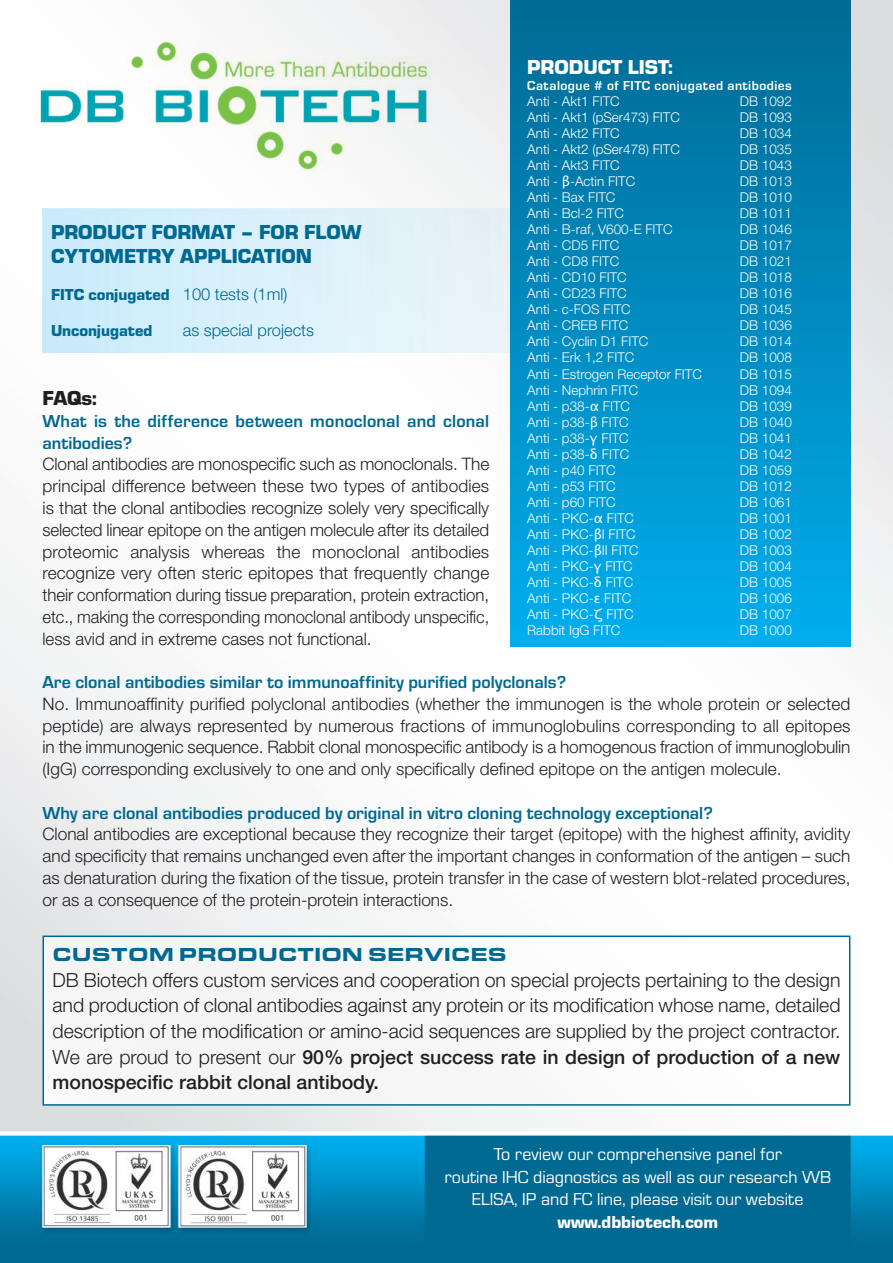
<style>
.page{position:relative;width:893px;height:1263px;background:#fff}
.page>*{position:absolute;margin:0;border:0;box-sizing:border-box;transform-origin:0 0}
.t1{font:21px/24px "Eurostile TCE Blac";color:#006991}
.t2{font:21px "Eurostile TCE Blac";color:#fff}
.t3{font:21px "Eurostile TCE Blac";color:#231f20}
.t4{font:300 19.5px/25.5px "Helvetica Neue CE";color:#231f20;text-align:justify}
.t5{font:19.5px "Eurostile TCE Blac Exte";color:#006991}
.t6{font:700 18px/21.8px "Eurostile TCE";color:#006991}
.t7{font:18px/22.5px "Eurostile TCE";color:#fff;text-align:center}
.t8{font:18px "Eurostile TCE Blac";color:#fff}
.t9{font:300 17.25px/21.8px "Helvetica Neue CE";color:#231f20;text-align:justify}
.t10{font:16.5px/36px "Eurostile TCE Blac";color:#006991}
.t11{font:300 16.5px "Helvetica Neue CE";color:#006991}
.t12{font:300 13.5px "Helvetica Neue CE";color:#fff}
.t13{font:700 13.5px "Eurostile TCE";letter-spacing:.035em;color:#fff}
.s1{font-family:"Lucida Grande";font-weight:400}
.s2{font-family:"Helvetica Neue CE";font-weight:300}
.s3{font-weight:500}
</style>
<div class="page">
<img style="left:0;top:0;width:893px;height:1263px">
<img style="left:46px;top:938px;width:801px;height:165px">
<div style="left:43px;top:935px;width:807px;height:171px;border:2px solid #006991"></div>
<img style="left:43px;top:208px;width:467px;height:145px">
<div style="left:510px;top:0;width:340px;height:646px;background:linear-gradient(to bottom,#006a93,#00adee)"></div>
<p class="t2" style="left:527px;top:54px;width:147px">PRODUCT LIST:</p>
<p class="t13" style="left:527px;top:77px;width:266px">Catalogue # of FITC conjugated antibodies</p>
<p class="t12" style="left:527px;top:96px;width:94px">Anti - Akt1 FITC</p>
<p class="t12" style="left:740px;top:96px;width:53px">DB 1092</p>
<p class="t12" style="left:527px;top:112px;width:154px">Anti - Akt1 (pSer473) FITC</p>
<p class="t12" style="left:740px;top:112px;width:53px">DB 1093</p>
<p class="t12" style="left:527px;top:128px;width:94px">Anti - Akt2 FITC</p>
<p class="t12" style="left:740px;top:128px;width:53px">DB 1034</p>
<p class="t12" style="left:527px;top:144px;width:154px">Anti - Akt2 (pSer478) FITC</p>
<p class="t12" style="left:740px;top:144px;width:53px">DB 1035</p>
<p class="t12" style="left:527px;top:160px;width:94px">Anti - Akt3 FITC</p>
<p class="t12" style="left:740px;top:160px;width:53px">DB 1043</p>
<p class="t12" style="left:527px;top:176px;width:110px">Anti - <span class="s1">β</span>-Actin FITC</p>
<p class="t12" style="left:740px;top:176px;width:53px">DB 1013</p>
<p class="t12" style="left:527px;top:192px;width:90px">Anti - Bax FITC</p>
<p class="t12" style="left:740px;top:192px;width:53px">DB 1010</p>
<p class="t12" style="left:527px;top:208px;width:98px">Anti - Bcl-2 FITC</p>
<p class="t12" style="left:740px;top:208px;width:53px">DB 1011</p>
<p class="t12" style="left:527px;top:224px;width:147px">Anti - B-raf, V600-E FITC</p>
<p class="t12" style="left:740px;top:224px;width:53px">DB 1046</p>
<p class="t12" style="left:527px;top:240px;width:93px">Anti - CD5 FITC</p>
<p class="t12" style="left:740px;top:240px;width:53px">DB 1017</p>
<p class="t12" style="left:527px;top:256px;width:93px">Anti - CD8 FITC</p>
<p class="t12" style="left:740px;top:256px;width:53px">DB 1021</p>
<p class="t12" style="left:527px;top:273px;width:101px">Anti - CD10 FITC</p>
<p class="t12" style="left:740px;top:273px;width:53px">DB 1018</p>
<p class="t12" style="left:527px;top:289px;width:101px">Anti - CD23 FITC</p>
<p class="t12" style="left:740px;top:289px;width:53px">DB 1016</p>
<p class="t12" style="left:527px;top:305px;width:105px">Anti - c-FOS FITC</p>
<p class="t12" style="left:740px;top:305px;width:53px">DB 1045</p>
<p class="t12" style="left:527px;top:321px;width:103px">Anti - CREB FITC</p>
<p class="t12" style="left:740px;top:321px;width:53px">DB 1036</p>
<p class="t12" style="left:527px;top:337px;width:123px">Anti - Cyclin D1 FITC</p>
<p class="t12" style="left:740px;top:337px;width:53px">DB 1014</p>
<p class="t12" style="left:527px;top:353px;width:109px">Anti - Erk 1,2 FITC</p>
<p class="t12" style="left:740px;top:353px;width:53px">DB 1008</p>
<p class="t12" style="left:527px;top:369px;width:176px">Anti - Estrogen Receptor FITC</p>
<p class="t12" style="left:740px;top:369px;width:53px">DB 1015</p>
<p class="t12" style="left:527px;top:385px;width:113px">Anti - Nephrin FITC</p>
<p class="t12" style="left:740px;top:385px;width:53px">DB 1094</p>
<p class="t12" style="left:527px;top:401px;width:104px">Anti - p38-<span class="s1">α</span> FITC</p>
<p class="t12" style="left:740px;top:401px;width:53px">DB 1039</p>
<p class="t12" style="left:527px;top:417px;width:103px">Anti - p38-<span class="s1">β</span> FITC</p>
<p class="t12" style="left:740px;top:417px;width:53px">DB 1040</p>
<p class="t12" style="left:527px;top:433px;width:103px">Anti - p38-<span class="s1">γ</span> FITC</p>
<p class="t12" style="left:740px;top:433px;width:53px">DB 1041</p>
<p class="t12" style="left:527px;top:449px;width:103px">Anti - p38-<span class="s1">δ</span> FITC</p>
<p class="t12" style="left:740px;top:449px;width:53px">DB 1042</p>
<p class="t12" style="left:527px;top:465px;width:90px">Anti - p40 FITC</p>
<p class="t12" style="left:740px;top:465px;width:53px">DB 1059</p>
<p class="t12" style="left:527px;top:481px;width:90px">Anti - p53 FITC</p>
<p class="t12" style="left:740px;top:481px;width:53px">DB 1012</p>
<p class="t12" style="left:527px;top:497px;width:90px">Anti - p60 FITC</p>
<p class="t12" style="left:740px;top:497px;width:53px">DB 1061</p>
<p class="t12" style="left:527px;top:513px;width:108px">Anti - PKC-<span class="s1">α</span> FITC</p>
<p class="t12" style="left:740px;top:513px;width:53px">DB 1001</p>
<p class="t12" style="left:527px;top:529px;width:110px">Anti - PKC-<span class="s1">β</span>I FITC</p>
<p class="t12" style="left:740px;top:529px;width:53px">DB 1002</p>
<p class="t12" style="left:527px;top:545px;width:113px">Anti - PKC-<span class="s1">β</span>II FITC</p>
<p class="t12" style="left:740px;top:545px;width:53px">DB 1003</p>
<p class="t12" style="left:527px;top:561px;width:107px">Anti - PKC-<span class="s1">γ</span> FITC</p>
<p class="t12" style="left:740px;top:561px;width:53px">DB 1004</p>
<p class="t12" style="left:527px;top:577px;width:107px">Anti - PKC-<span class="s1">δ</span> FITC</p>
<p class="t12" style="left:740px;top:577px;width:53px">DB 1005</p>
<p class="t12" style="left:527px;top:594px;width:106px">Anti - PKC-<span class="s1">ε</span> FITC</p>
<p class="t12" style="left:740px;top:594px;width:53px">DB 1006</p>
<p class="t12" style="left:527px;top:610px;width:108px">Anti - PKC-<span class="s1">ζ</span> FITC</p>
<p class="t12" style="left:740px;top:610px;width:53px">DB 1007</p>
<p class="t12" style="left:527px;top:626px;width:95px">Rabbit IgG FITC</p>
<p class="t12" style="left:740px;top:626px;width:53px">DB 1000</p>
<p class="t1" style="left:51px;top:220px;width:312px">PRODUCT FORMAT – FOR FLOW<br>CYTOMETRY APPLICATION</p>
<p class="t10" style="left:51px;top:276px;width:238px">FITC conjugated <span class="s2">100 tests (1ml)<br></span>Unconjugated</p>
<p class="t11" style="left:183px;top:324px;width:133px">as special projects</p>
<p class="t3" style="left:43px;top:386px;width:56px">FAQs:</p>
<p class="t6" style="left:43px;top:410px;width:448px">What is the difference between monoclonal and clonal antibodies?</p>
<p class="t9" style="left:43px;top:455px;width:448px">Clonal antibodies are monospecific such as monoclonals. The principal difference between these two types of antibodies is that the clonal antibodies recognize solely very specifically selected linear epitope on the antigen molecule after its detailed proteomic analysis whereas the monoclonal antibodies recognize very often steric epitopes that frequently change their conformation during tissue preparation, protein extraction, etc., making the corresponding monoclonal antibody unspecific, less avid and in extreme cases not functional.</p>
<p class="t6" style="left:43px;top:671px;width:525px">Are clonal antibodies similar to immunoaffinity purified polyclonals?</p>
<p class="t9" style="left:43px;top:694px;width:809px">No. Immunoaffinity purified polyclonal antibodies (whether the immunogen is the whole protein or selected peptide) are always represented by numerous fractions of immunoglobulins corresponding to all epitopes in the immunogenic sequence. Rabbit clonal monospecific antibody is a homogenous fraction of immunoglobulin (IgG) corresponding exclusively to one and only specifically defined epitope on the antigen molecule.</p>
<p class="t6" style="left:43px;top:801px;width:672px">Why are clonal antibodies produced by original in vitro cloning technology exceptional?</p>
<p class="t9" style="left:43px;top:825px;width:809px">Clonal antibodies are exceptional because they recognize their target (epitope) with the highest affinity, avidity and specificity that remains unchanged even after the important changes in conformation of the antigen – such as denaturation during the fixation of the tissue, protein transfer in the case of western blot-related procedures, or as a consequence of the protein-protein interactions.</p>
<p class="t5" style="left:53px;top:943px;width:456px">CUSTOM PRODUCTION SERVICES</p>
<p class="t4" style="left:53px;top:969px;width:789px">DB Biotech offers custom services and cooperation on special projects pertaining to the design and production of clonal antibodies against any protein or its modification whose name, detailed description of the modification or amino-acid sequences are supplied by the project contractor.<br>We are proud to present our <span class="s3">90% project success rate in design of production of a new monospecific rabbit clonal antibody.</span></p>
<p class="t7" style="left:444px;top:1143px;width:388px">To review our comprehensive panel for<br>routine IHC diagnostics as well as our research WB<br>ELISA, IP and FC line, please visit our website</p>
<p class="t8" style="left:558px;top:1211px;width:162px">www.dbbiotech.com</p>
</div>
